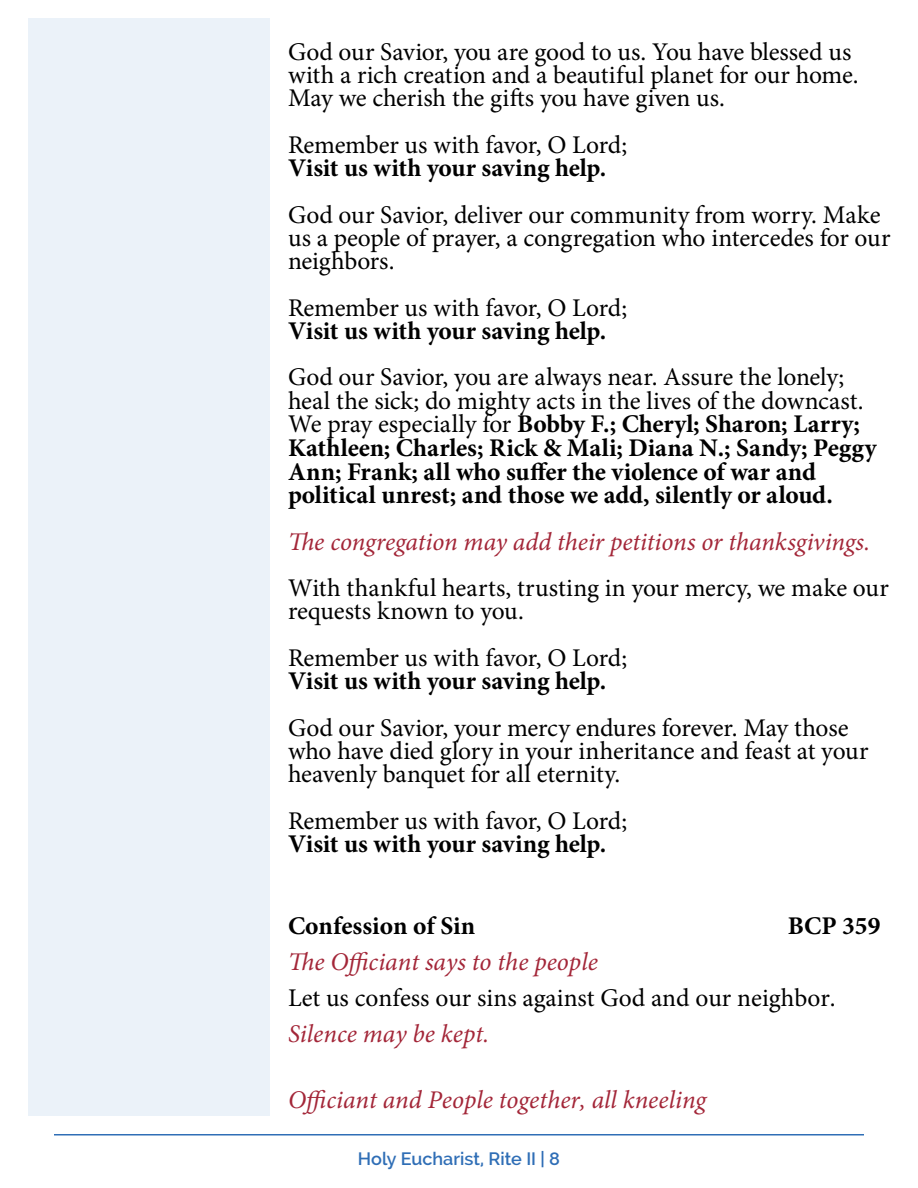
<style>
.page{position:relative;width:918px;height:1188px;background:#fff}
.page>*{position:absolute;margin:0;border:0;box-sizing:border-box;transform-origin:0 0}
.t1{font:25.5px/23.2px "Minion Pro";letter-spacing:-.005em;color:#000}
.t2{font:700 25.5px/23.5px "Minion Pro";color:#000}
.t3{font:italic 25.5px "Minion Pro";color:#a32638}
.t4{font:600 18px "Raleway";color:#2f6eb6}
.s1{font-weight:400}
</style>
<div class="page">
<hr style="left:54px;top:1134px;width:810px;height:2px;background:#2f6eb6">
<div style="left:28px;top:18px;width:242px;height:1098px;background:#ebf2f9"></div>
<p class="t1" style="left:288px;top:40px;width:572px">God our Savior, you are good to us. You have blessed us with a rich creation and a beautiful planet for our home.<br>May we cherish the gifts you have given us.</p>
<p class="t1" style="left:288px;top:133px;width:341px">Remember us with favor, O Lord;</p>
<p class="t2" style="left:288px;top:156px;width:320px">Visit us with your saving help.</p>
<p class="t1" style="left:288px;top:203px;width:604px">God our Savior, deliver our community from worry. Make us a people of prayer, a congregation who intercedes for our neighbors.</p>
<p class="t1" style="left:288px;top:296px;width:341px">Remember us with favor, O Lord;</p>
<p class="t2" style="left:288px;top:319px;width:320px">Visit us with your saving help.</p>
<p class="t2" style="left:288px;top:365px;width:591px"><span class="s1">God our Savior, you are always near. Assure the lonely; heal the sick; do mighty acts in the lives of the downcast.<br>We pray especially for</span> Bobby F.; Cheryl; Sharon; Larry; Kathleen; Charles; Rick &amp; Mali; Diana N.; Sandy; Peggy Ann; Frank; all who suffer the violence of war and political unrest; and those we add, silently or aloud.</p>
<p class="t3" style="left:288px;top:524px;width:584px">The congregation may add their petitions or thanksgivings.</p>
<p class="t1" style="left:288px;top:577px;width:602px">With thankful hearts, trusting in your mercy, we make our requests known to you.</p>
<p class="t1" style="left:288px;top:646px;width:341px">Remember us with favor, O Lord;</p>
<p class="t2" style="left:288px;top:669px;width:320px">Visit us with your saving help.</p>
<p class="t1" style="left:288px;top:716px;width:582px">God our Savior, your mercy endures forever. May those who have died glory in your inheritance and feast at your heavenly banquet for all eternity.</p>
<p class="t1" style="left:288px;top:809px;width:341px">Remember us with favor, O Lord;</p>
<p class="t2" style="left:288px;top:832px;width:320px">Visit us with your saving help.</p>
<p class="t2" style="left:288px;top:914px;width:189px">Confession of Sin</p>
<p class="t2" style="left:788px;top:914px;width:94px">BCP 359</p>
<p class="t3" style="left:288px;top:945px;width:311px">The Officiant says to the people</p>
<p class="t1" style="left:288px;top:987px;width:549px">Let us confess our sins against God and our neighbor.</p>
<p class="t3" style="left:288px;top:1017px;width:203px">Silence may be kept.</p>
<p class="t3" style="left:288px;top:1083px;width:420px">Officiant and People together, all kneeling</p>
<p class="t4" style="left:358px;top:1149px;width:204px">Holy Eucharist, Rite II | 8</p>
</div>
